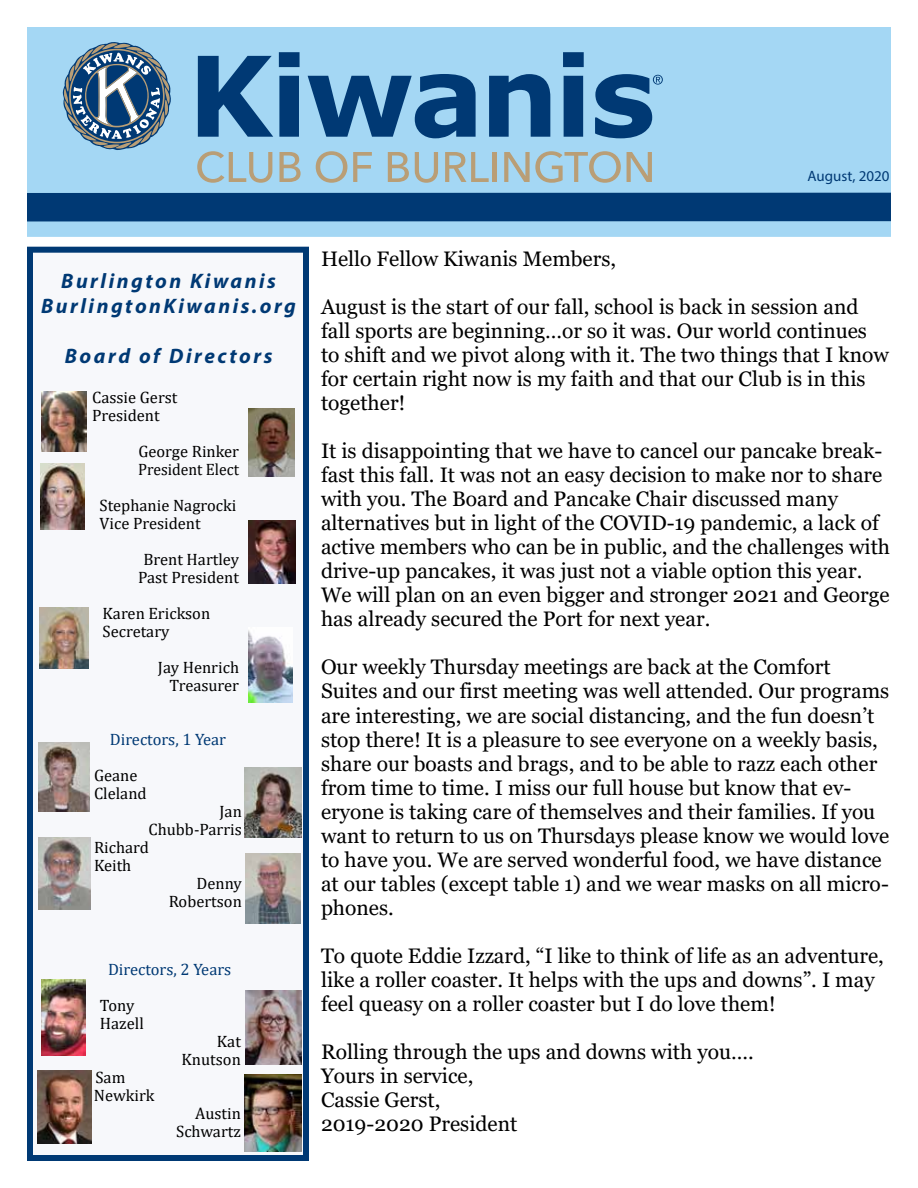
<style>
.page{position:relative;width:918px;height:1188px;background:#fff}
.page>*{position:absolute;margin:0;border:0;box-sizing:border-box;transform-origin:0 0}
.t1{font:21px/24px "Georgia";color:#000}
.t2{font:italic 700 21px/25.2px "Myriad Pro";letter-spacing:.12em;color:#003974;text-align:center}
.t3{font:16.5px/18px "Cambria";color:#000}
.t4{font:16.5px "Cambria";color:#003974}
.t5{font:15px "Myriad Pro";color:#003974}
</style>
<div class="page">
<div style="left:27px;top:27px;width:864px;height:210px;background:#a4d7f4"></div>
<div style="left:27px;top:247px;width:282px;height:914px;background:#f7f8fb;border:6px solid #003974"></div>
<img style="left:39px;top:742px;width:50px;height:69px">
<img style="left:38px;top:838px;width:53px;height:71px">
<img style="left:245px;top:854px;width:56px;height:69px">
<img style="left:40px;top:463px;width:45px;height:67px">
<img style="left:246px;top:990px;width:56px;height:75px">
<img style="left:38px;top:1070px;width:54px;height:74px">
<img style="left:245px;top:1075px;width:56px;height:76px">
<img style="left:41px;top:980px;width:44px;height:75px">
<svg style="left:198px;top:56px;width:75px;height:81px"></svg>
<svg style="left:279px;top:52px;width:21px;height:85px;background:#1a5288"></svg>
<svg style="left:308px;top:74px;width:168px;height:64px"></svg>
<svg style="left:489px;top:74px;width:61px;height:63px"></svg>
<svg style="left:563px;top:52px;width:21px;height:85px;background:#1a5288"></svg>
<svg style="left:595px;top:74px;width:68px;height:64px"></svg>
<svg style="left:63px;top:42px;width:108px;height:108px"></svg>
<svg style="left:197px;top:151px;width:75px;height:32px"></svg>
<svg style="left:279px;top:152px;width:22px;height:30px"></svg>
<svg style="left:316px;top:151px;width:31px;height:32px"></svg>
<svg style="left:353px;top:152px;width:19px;height:30px"></svg>
<svg style="left:388px;top:152px;width:21px;height:30px"></svg>
<svg style="left:415px;top:152px;width:23px;height:31px"></svg>
<svg style="left:445px;top:152px;width:44px;height:30px"></svg>
<hr style="left:493px;top:152px;width:4px;height:30px;background:#b99e76">
<svg style="left:504px;top:151px;width:117px;height:32px"></svg>
<svg style="left:627px;top:152px;width:25px;height:30px"></svg>
<img style="left:248px;top:630px;width:45px;height:73px">
<img style="left:248px;top:521px;width:48px;height:63px">
<img style="left:42px;top:392px;width:45px;height:60px">
<img style="left:248px;top:408px;width:47px;height:69px">
<img style="left:39px;top:608px;width:50px;height:60px">
<div style="left:27px;top:193px;width:864px;height:28px;background:#003974"></div>
<img style="left:245px;top:768px;width:57px;height:70px">
<p class="t5" style="left:808px;top:167px;width:83px">August, 2020</p>
<p class="t2" style="left:41px;top:267px;width:256px">Burlington Kiwanis<br>BurlingtonKiwanis.org</p>
<p class="t2" style="left:65px;top:343px;width:209px">Board of Directors</p>
<p class="t3" style="left:92px;top:388px;width:87px">Cassie Gerst<br>President</p>
<p class="t3" style="left:138px;top:442px;width:102px">George Rinker<br>President Elect</p>
<p class="t3" style="left:100px;top:496px;width:138px">Stephanie Nagrocki<br>Vice President</p>
<p class="t3" style="left:138px;top:550px;width:103px;text-align:center">Brent Hartley<br>Past President</p>
<p class="t3" style="left:103px;top:604px;width:109px">Karen Erickson<br>Secretary</p>
<p class="t3" style="left:158px;top:658px;width:83px;text-align:right">Jay Henrich<br>Treasurer</p>
<p class="t4" style="left:110px;top:729px;width:118px">Directors, 1 Year</p>
<p class="t3" style="left:94px;top:766px;width:54px">Geane<br>Cleland</p>
<p class="t3" style="left:220px;top:802px;width:24px">Jan</p>
<p class="t3" style="left:148px;top:820px;width:95px">Chubb-Parris</p>
<p class="t3" style="left:94px;top:838px;width:57px">Richard</p>
<p class="t3" style="left:94px;top:856px;width:39px">Keith</p>
<p class="t3" style="left:197px;top:874px;width:47px">Denny</p>
<p class="t3" style="left:169px;top:892px;width:75px">Robertson</p>
<p class="t4" style="left:108px;top:959px;width:125px">Directors, 2 Years</p>
<p class="t3" style="left:100px;top:996px;width:45px">Tony<br>Hazell</p>
<p class="t3" style="left:182px;top:1032px;width:61px;text-align:right">Kat<br>Knutson</p>
<p class="t3" style="left:94px;top:1068px;width:62px">Sam<br>Newkirk</p>
<p class="t3" style="left:176px;top:1104px;width:66px;text-align:right">Austin<br>Schwartz</p>
<p class="t1" style="left:321px;top:248px;width:297px">Hello Fellow Kiwanis Members,</p>
<p class="t1" style="left:321px;top:296px;width:570px">August is the start of our fall, school is back in session and fall sports are beginning…or so it was. Our world continues to shift and we pivot along with it. The two things that I know for certain right now is my faith and that our Club is in this together!</p>
<p class="t1" style="left:321px;top:440px;width:571px">It is disappointing that we have to cancel our pancake break&shy;fast this fall. It was not an easy decision to make nor to share with you. The Board and Pancake Chair discussed many alternatives but in light of the COVID-19 pandemic, a lack of active members who can be in public, and the challenges with drive-up pancakes, it was just not a viable option this year.<br>We will plan on an even bigger and stronger 2021 and George has already secured the Port for next year.</p>
<p class="t1" style="left:321px;top:656px;width:570px">Our weekly Thursday meetings are back at the Comfort Suites and our first meeting was well attended. Our programs are interesting, we are social distancing, and the fun doesn’t stop there! It is a pleasure to see everyone on a weekly basis, share our boasts and brags, and to be able to razz each other from time to time. I miss our full house but know that ev&shy;eryone is taking care of themselves and their families. If you want to return to us on Thursdays please know we would love to have you. We are served wonderful food, we have distance at our tables (except table 1) and we wear masks on all micro&shy;phones.</p>
<p class="t1" style="left:321px;top:944px;width:564px">To quote Eddie Izzard, “I like to think of life as an adventure, like a roller coaster. It helps with the ups and downs”. I may feel queasy on a roller coaster but I do love them!</p>
<p class="t1" style="left:321px;top:1040px;width:434px">Rolling through the ups and downs with you….<br>Yours in service,<br>Cassie Gerst,<br>2019-2020 President</p>
</div>
